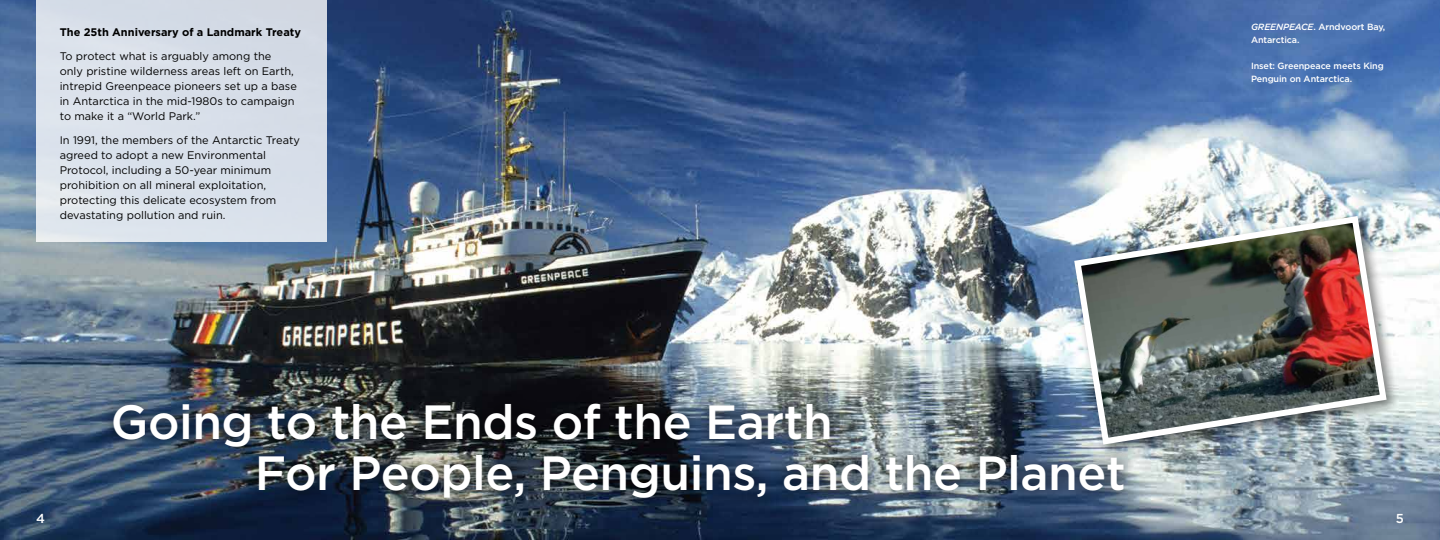
<style>
.page{position:relative;width:1440px;height:540px;background:#fff}
.page>*{position:absolute;margin:0;border:0;box-sizing:border-box;transform-origin:0 0}
.t1{font:500 48px/51px "Gotham";letter-spacing:-.01em;color:#fff}
.t2{font:500 13px "Gotham";color:#fff}
.t3{font:11px/15px "Gotham";color:#000}
.t4{font:700 11px "Gotham";color:#000}
.t5{font:500 9px/13px "Gotham";letter-spacing:-.01em;color:#fff}
.s1{font-style:italic}
</style>
<div class="page">
<img style="left:0;top:0;width:1440px;height:540px">
<div style="left:36px;top:0;width:291px;height:241px;background:#d9e1eb"></div>
<div style="left:99px;top:389px;width:1039px;height:124px;background:#000;opacity:.75"></div>
<div style="left:1069px;top:211px;width:331px;height:247px;background:#000;opacity:.5"></div>
<img style="left:1071px;top:213px;width:319px;height:235px">
<p class="t4" style="left:60px;top:25px;width:243px">The 25th Anniversary of a Landmark Treaty</p>
<p class="t3" style="left:60px;top:48px;width:239px">To protect what is arguably among the only pristine wilderness areas left on Earth, intrepid Greenpeace pioneers set up a base in Antarctica in the mid-1980s to campaign to make it a “World Park.”</p>
<p class="t3" style="left:60px;top:132px;width:242px">In 1991, the members of the Antarctic Treaty agreed to adopt a new Environmental Protocol, including a 50-year minimum prohibition on all mineral exploitation, protecting this delicate ecosystem from devastating pollution and ruin.</p>
<h1 class="t1" style="left:255px;top:396px;width:872px;text-indent:-144px">Going to the Ends of the Earth<br>For People, Penguins, and the Planet</h1>
<p class="t5" style="left:1251px;top:20px;width:136px"><span class="s1">GREENPEACE</span>. Arndvoort Bay,<br>Antarctica.</p>
<p class="t5" style="left:1251px;top:59px;width:134px">Inset: Greenpeace meets King<br>Penguin on Antarctica.</p>
<p class="t2" style="left:36px;top:512px;width:10px">4</p>
<p class="t2" style="left:1396px;top:512px;width:10px">5</p>
</div>
